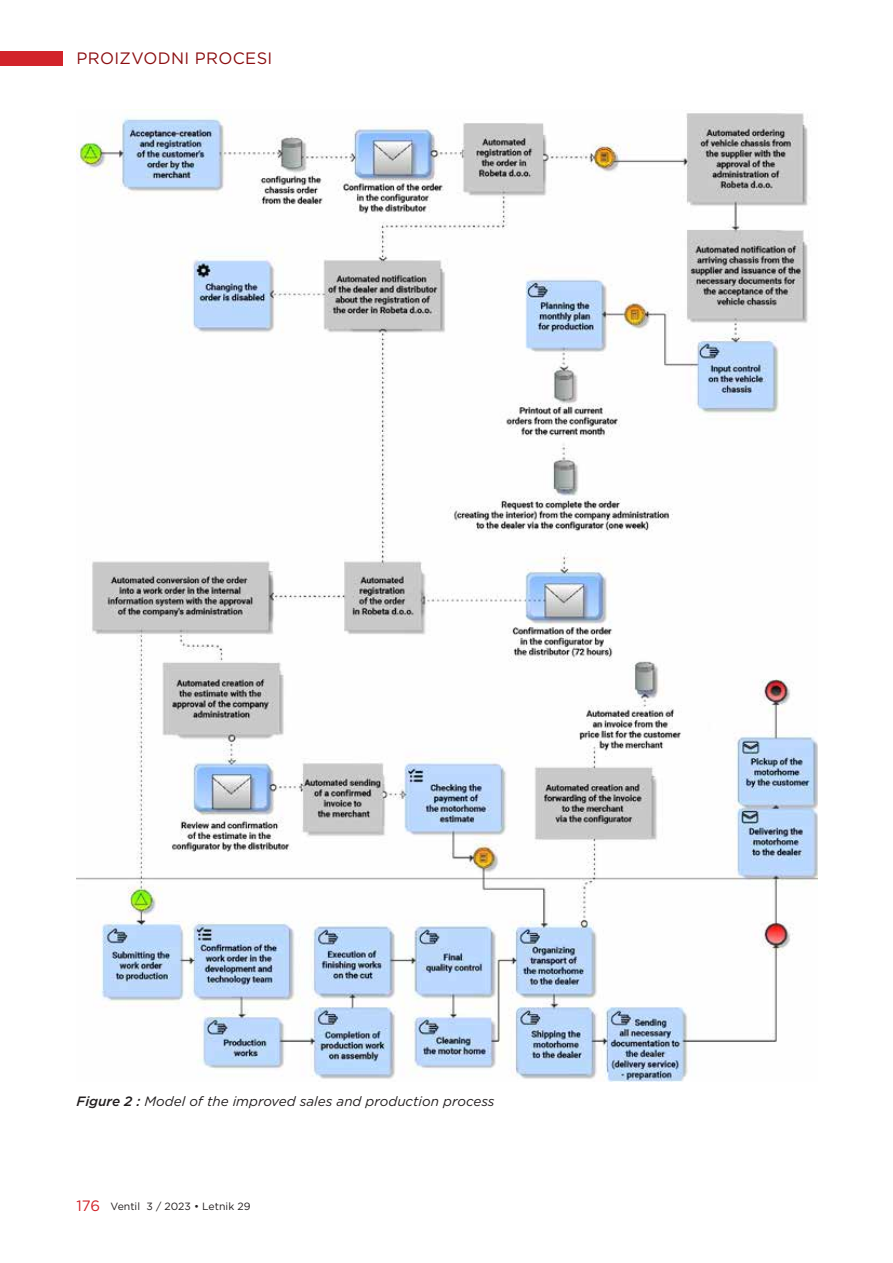
<style>
.page{position:relative;width:893px;height:1263px;background:#fff}
.page>*{position:absolute;margin:0;border:0;box-sizing:border-box;transform-origin:0 0}
.t1{font:16.5px "Gotham";letter-spacing:.02em;color:#8b0e11}
.t2{font:italic 13.5px "Gotham";color:#231f20}
.t3{font:10.5px "Gotham";color:#231f20}
.s1{font-weight:500}
.s2{font-size:15px;color:#d2232a}
</style>
<div class="page">
<img style="left:77px;top:113px;width:741px;height:968px">
<div style="left:0;top:51px;width:62px;height:14px;background:#d2232a"></div>
<p class="t1" style="left:77px;top:48px;width:197px">PROIZVODNI PROCESI</p>
<p class="t2" style="left:77px;top:1092px;width:420px"><span class="s1">Figure 2 :</span> Model of the improved sales and production process</p>
<p class="t3" style="left:77px;top:1199px;width:176px"><span class="s2">176</span> Ventil 3 / 2023 • Letnik 29</p>
</div>
